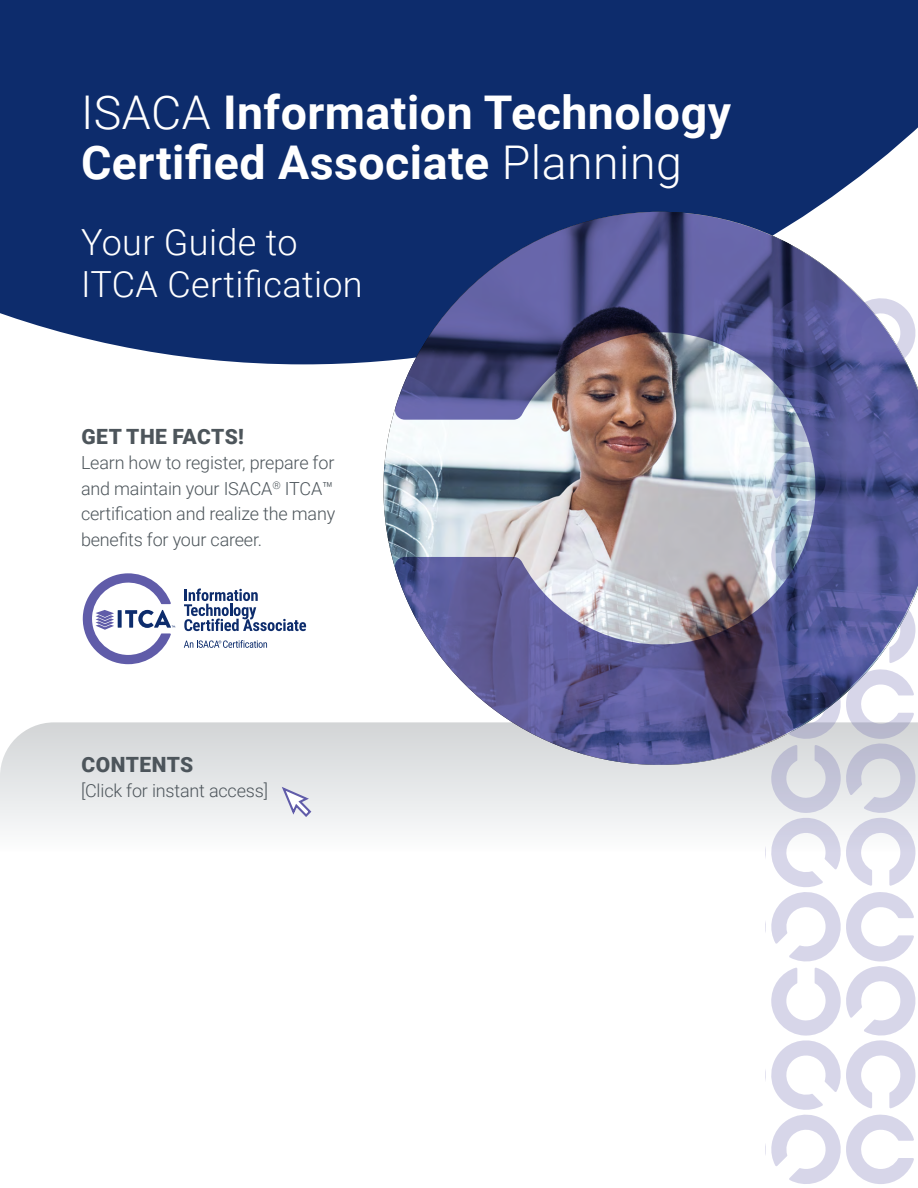
<style>
.page{position:relative;width:918px;height:1188px;background:#fff}
.page>*{position:absolute;margin:0;border:0;box-sizing:border-box;transform-origin:0 0}
.t1{font:700 46.5px/49.5px "Roboto";letter-spacing:.01em;color:#fff}
.t2{font:300 36px/42px "Roboto";letter-spacing:.01em;color:#fff}
.t3{font:900 21px "Roboto";letter-spacing:.025em;color:#4d555b}
.t4{font:300 18px/25.5px "Roboto";letter-spacing:-.01em;color:#4d555b;text-align:justify}
.s1{font-weight:300}
</style>
<div class="page">
<svg style="left:0;top:722px;width:766px;height:129px"></svg>
<div style="left:0;top:0;width:918px;height:364px;background:#0d2c6c"></div>
<svg style="left:184px;top:588px;width:122px;height:43px"></svg>
<svg style="left:184px;top:640px;width:83px;height:8px"></svg>
<svg style="left:82px;top:573px;width:93px;height:91px"></svg>
<img style="left:393px;top:212px;width:525px;height:558px">
<svg style="left:280px;top:785px;width:33px;height:34px"></svg>
<svg style="left:766px;top:294px;width:152px;height:890px"></svg>
<h1 class="t1" style="left:81px;top:86px;width:652px"><span class="s1">ISACA</span> Information Technology<br>Certified Associate <span class="s1">Planning</span></h1>
<h2 class="t2" style="left:81px;top:220px;width:283px">Your Guide to<br>ITCA Certification</h2>
<p class="t3" style="left:81px;top:422px;width:164px">GET THE FACTS!</p>
<p class="t4" style="left:81px;top:449px;width:256px">Learn how to register, prepare for and maintain your ISACA<sup>®</sup> ITCA™ certification and realize the many benefits for your career.</p>
<p class="t3" style="left:81px;top:750px;width:114px">CONTENTS</p>
<p class="t4" style="left:81px;top:777px;width:189px">[Click for instant access]</p>
</div>
